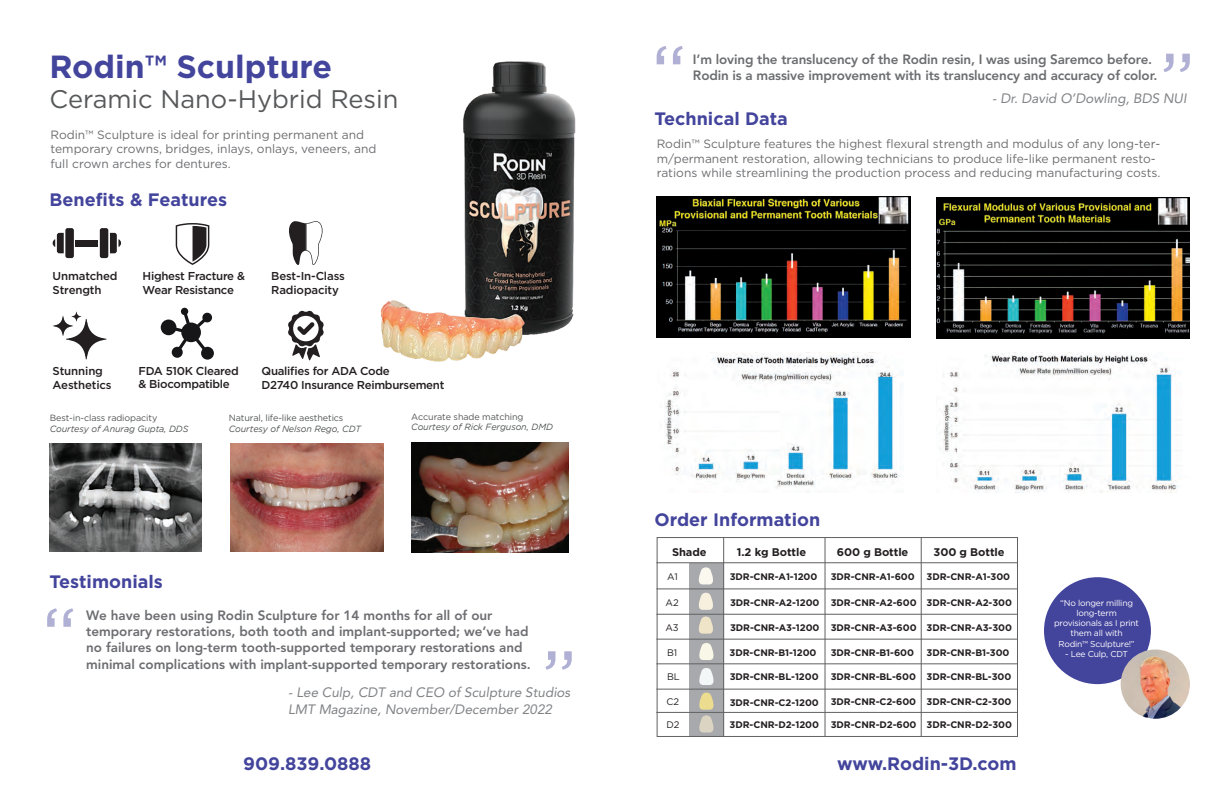
<style>
.page{position:relative;width:1224px;height:792px;background:#fff}
.page>*{position:absolute;margin:0;border:0;box-sizing:border-box;transform-origin:0 0}
.t1{font:81.3px "Gotham";color:#43449c}
.t2{font:700 32px "Gotham";color:#43449c}
.t3{font:25.4px "Gotham";color:#57585a}
.t4{font:700 18px "Gotham";color:#43449c}
.t5{font:800 13.5px/16.1px "Avenir LT Std";color:#6c6d70}
.t6{font:italic 13.5px/16.2px "Avenir LT Std";color:#808285}
.t7{font:12px/14.4px "Gotham";color:#6c6d70}
.t8{font:500 11.4px/13.7px "Gotham";letter-spacing:-.025em;color:#231f20}
.t9{font:700 11.1px "Gotham";letter-spacing:-.005em;color:#231f20}
.t10{font:700 9.5px "Gotham";letter-spacing:-.005em;color:#231f20}
.t11{font:9.5px "Gotham";letter-spacing:-.005em;color:#231f20}
.t12{font:italic 9px "Gotham";letter-spacing:-.01em;color:#545555}
.t13{font:9px "Gotham";letter-spacing:-.01em;color:#545555}
.t14{font:8.5px/10.2px "Gotham";letter-spacing:-.025em;color:#fff;text-align:center}
</style>
<div class="page">
<img style="left:936px;top:197px;width:254px;height:141px">
<img style="left:657px;top:196px;width:253px;height:142px">
<img style="left:942px;top:353px;width:236px;height:140px">
<img style="left:665px;top:353px;width:236px;height:135px">
<img style="left:381px;top:61px;width:194px;height:301px">
<img style="left:50px;top:444px;width:151px;height:107px">
<img style="left:412px;top:442px;width:157px;height:111px">
<img style="left:230px;top:444px;width:154px;height:108px">
<svg style="left:69px;top:322px;width:34px;height:34px"></svg>
<svg style="left:85px;top:351px;width:3px;height:9px"></svg>
<svg style="left:98px;top:338px;width:9px;height:3px"></svg>
<svg style="left:53px;top:311px;width:35px;height:30px"></svg>
<div style="left:65px;top:228px;width:9px;height:30px;background:#231f20;border-radius:2px"></div>
<svg style="left:53px;top:233px;width:11px;height:20px"></svg>
<div style="left:100px;top:228px;width:8px;height:30px;background:#231f20;border-radius:2px"></div>
<svg style="left:110px;top:233px;width:11px;height:20px"></svg>
<div style="left:76px;top:240px;width:22px;height:6px;background:#231f20"></div>
<svg style="left:176px;top:223px;width:33px;height:42px"></svg>
<svg style="left:288px;top:311px;width:36px;height:50px"></svg>
<svg style="left:161px;top:308px;width:53px;height:52px"></svg>
<svg style="left:289px;top:221px;width:34px;height:44px"></svg>
<div style="left:1044px;top:577px;width:107px;height:107px;background:#43449c;border-radius:50%"></div>
<img style="left:1121px;top:650px;width:69px;height:69px;border-radius:35px">
<div style="left:689px;top:563px;width:35px;height:173px;background:#a8a9ad"></div>
<hr style="left:723px;top:537px;width:1px;height:199px;background:#606160">
<hr style="left:825px;top:537px;width:1px;height:199px;background:#606160">
<hr style="left:921px;top:537px;width:1px;height:199px;background:#606160">
<div style="left:657px;top:537px;width:361px;height:200px;border:1px solid #606160"></div>
<hr style="left:656px;top:614px;width:361px;height:1px;background:#606160">
<hr style="left:656px;top:589px;width:361px;height:1px;background:#606160">
<hr style="left:656px;top:562px;width:361px;height:1px;background:#606160">
<hr style="left:656px;top:639px;width:361px;height:1px;background:#606160">
<hr style="left:656px;top:663px;width:361px;height:1px;background:#606160">
<hr style="left:656px;top:689px;width:361px;height:1px;background:#606160">
<hr style="left:656px;top:712px;width:361px;height:1px;background:#606160">
<svg style="left:698px;top:567px;width:15px;height:17px"></svg>
<svg style="left:698px;top:593px;width:15px;height:17px"></svg>
<svg style="left:698px;top:616px;width:15px;height:18px"></svg>
<svg style="left:699px;top:643px;width:15px;height:17px"></svg>
<svg style="left:699px;top:668px;width:15px;height:17px"></svg>
<svg style="left:699px;top:692px;width:15px;height:40px"></svg>
<h2 class="t2" style="left:50px;top:48px;width:284px">Rodin™ Sculpture</h2>
<h3 class="t3" style="left:50px;top:83px;width:351px">Ceramic Nano-Hybrid Resin</h3>
<h1 class="t1" style="left:651px;top:22px;width:38px">“</h1>
<h1 class="t1" style="left:1159px;top:30px;width:38px">”</h1>
<p class="t5" style="left:693px;top:51px;width:466px">I’m loving the translucency of the Rodin resin, I was using Saremco before.<br>Rodin is a massive improvement with its translucency and accuracy of color.</p>
<p class="t6" style="left:992px;top:91px;width:196px">- Dr. David O’Dowling, BDS NUI</p>
<h3 class="t4" style="left:654px;top:108px;width:135px">Technical Data</h3>
<p class="t7" style="left:50px;top:127px;width:327px">Rodin™ Sculpture is ideal for printing permanent and temporary crowns, bridges, inlays, onlays, veneers, and full crown arches for dentures.</p>
<p class="t7" style="left:657px;top:137px;width:505px">Rodin™ Sculpture features the highest flexural strength and modulus of any long-ter&shy;m/permanent restoration, allowing technicians to produce life-like permanent resto&shy;rations while streamlining the production process and reducing manufacturing costs.</p>
<h3 class="t4" style="left:50px;top:190px;width:179px">Benefits &amp; Features</h3>
<p class="t8" style="left:53px;top:269px;width:66px">Unmatched<br>Strength</p>
<p class="t8" style="left:143px;top:269px;width:104px">Highest Fracture &amp;<br>Wear Resistance</p>
<p class="t8" style="left:271px;top:269px;width:75px">Best-In-Class<br>Radiopacity</p>
<p class="t8" style="left:138px;top:364px;width:102px">FDA 510K Cleared &amp; Biocompatible</p>
<p class="t8" style="left:53px;top:364px;width:61px">Stunning<br>Aesthetics</p>
<p class="t8" style="left:262px;top:364px;width:184px">Qualifies for ADA Code<br>D2740 Insurance Reimbursement</p>
<p class="t13" style="left:50px;top:412px;width:109px">Best-in-class radiopacity</p>
<p class="t12" style="left:50px;top:424px;width:140px">Courtesy of Anurag Gupta, DDS</p>
<p class="t13" style="left:229px;top:412px;width:116px">Natural, life-like aesthetics</p>
<p class="t12" style="left:229px;top:424px;width:134px">Courtesy of Nelson Rego, CDT</p>
<p class="t13" style="left:411px;top:411px;width:114px">Accurate shade matching</p>
<p class="t12" style="left:411px;top:422px;width:143px">Courtesy of Rick Ferguson, DMD</p>
<h3 class="t4" style="left:50px;top:572px;width:115px">Testimonials</h3>
<h1 class="t1" style="left:41px;top:585px;width:38px">“</h1>
<p class="t5" style="left:86px;top:607px;width:446px">We have been using Rodin Sculpture for 14 months for all of our temporary restorations, both tooth and implant-supported; we’ve had no failures on long-term tooth-supported temporary restorations and minimal complications with implant-supported temporary restorations.</p>
<p class="t6" style="left:288px;top:685px;width:284px">- Lee Culp, CDT and CEO of Sculpture Studios<br>LMT Magazine, November/December 2022</p>
<h1 class="t1" style="left:541px;top:627px;width:38px">”</h1>
<h3 class="t4" style="left:654px;top:509px;width:167px">Order Information</h3>
<p class="t9" style="left:672px;top:546px;width:36px">Shade</p>
<p class="t9" style="left:737px;top:546px;width:71px">1.2 kg Bottle</p>
<p class="t9" style="left:837px;top:546px;width:73px">600 g Bottle</p>
<p class="t9" style="left:934px;top:546px;width:73px">300 g Bottle</p>
<p class="t10" style="left:730px;top:571px;width:89px">3DR-CNR-A1-1200</p>
<p class="t10" style="left:831px;top:571px;width:181px">3DR-CNR-A1-600 3DR-CNR-A1-300</p>
<p class="t10" style="left:730px;top:597px;width:284px">3DR-CNR-A2-1200 3DR-CNR-A2-600 3DR-CNR-A2-300</p>
<p class="t10" style="left:831px;top:622px;width:183px">3DR-CNR-A3-600 3DR-CNR-A3-300</p>
<p class="t10" style="left:831px;top:647px;width:85px">3DR-CNR-B1-600</p>
<p class="t10" style="left:927px;top:647px;width:84px">3DR-CNR-B1-300</p>
<p class="t10" style="left:831px;top:671px;width:182px">3DR-CNR-BL-600 3DR-CNR-BL-300</p>
<p class="t10" style="left:831px;top:696px;width:182px">3DR-CNR-C2-600 3DR-CNR-C2-300</p>
<p class="t10" style="left:831px;top:719px;width:183px">3DR-CNR-D2-600 3DR-CNR-D2-300</p>
<p class="t11" style="left:667px;top:570px;width:12px">A1</p>
<p class="t11" style="left:666px;top:596px;width:15px">A2</p>
<p class="t11" style="left:665px;top:621px;width:15px">A3</p>
<p class="t10" style="left:730px;top:622px;width:91px">3DR-CNR-A3-1200</p>
<p class="t11" style="left:667px;top:646px;width:12px">B1</p>
<p class="t11" style="left:667px;top:671px;width:14px">BL</p>
<p class="t11" style="left:666px;top:696px;width:14px">C2</p>
<p class="t11" style="left:666px;top:719px;width:15px">D2</p>
<p class="t10" style="left:730px;top:719px;width:91px">3DR-CNR-D2-1200</p>
<p class="t10" style="left:730px;top:647px;width:88px">3DR-CNR-B1-1200</p>
<p class="t10" style="left:730px;top:671px;width:90px">3DR-CNR-BL-1200</p>
<p class="t10" style="left:730px;top:697px;width:91px">3DR-CNR-C2-1200</p>
<h3 class="t4" style="left:243px;top:753px;width:130px">909.839.0888</h3>
<h3 class="t4" style="left:837px;top:753px;width:181px">www.Rodin-3D.com</h3>
<p class="t14" style="left:1054px;top:597px;width:86px">“No longer milling long-term provisionals as I print them all with<br>Rodin™ Sculpture!”</p>
<p class="t14" style="left:1065px;top:649px;width:65px">- Lee Culp, CDT</p>
</div>
